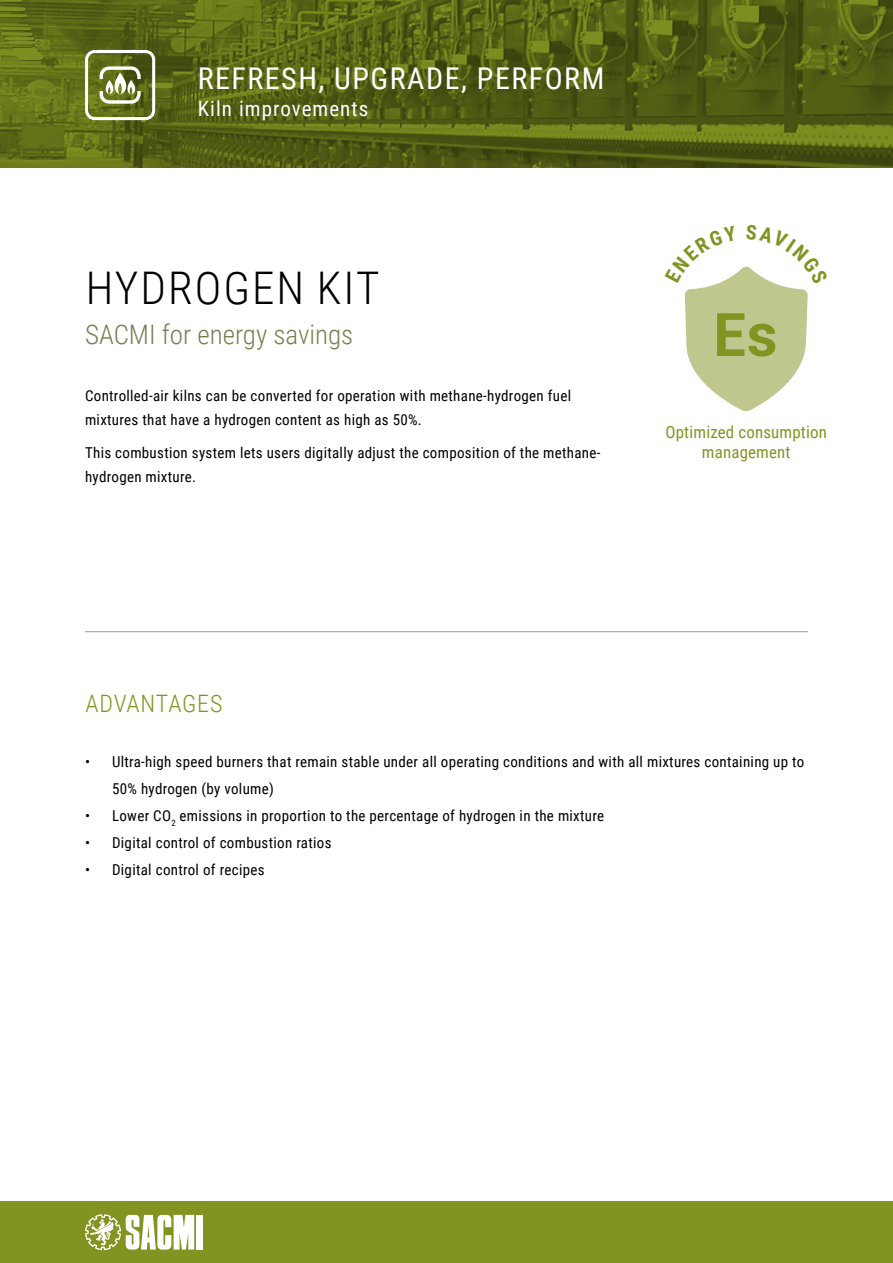
<style>
.page{position:relative;width:893px;height:1263px;background:#fff}
.page>*{position:absolute;margin:0;border:0;box-sizing:border-box;transform-origin:0 0}
.t1{font:300 45px "Roboto Condensed";letter-spacing:.045em;color:#000}
.t2{font:30px "Roboto Condensed";letter-spacing:.05em;color:#fff}
.t3{font:300 27px "Roboto Condensed";color:#75814e}
.t4{font:300 24px "Roboto Condensed";letter-spacing:.03em;color:#839321}
.t5{font:21px "Roboto Condensed";letter-spacing:.05em;color:#fff}
.t6{font:16.8px/20.2px "Roboto Condensed";letter-spacing:.01em;color:#839321;text-align:center}
.t7{font:15px/24px "Roboto Condensed";letter-spacing:.02em;color:#000}
</style>
<div class="page">
<img style="left:0;top:0;width:893px;height:168px">
<div style="left:0;top:1201px;width:893px;height:62px;background:#839321"></div>
<hr style="left:85px;top:631px;width:723px;height:1px;background:#9c9c9c">
<div style="left:196px;top:1215px;width:6px;height:34px;background:#fff"></div>
<svg style="left:85px;top:1214px;width:109px;height:36px"></svg>
<div style="left:85px;top:50px;width:70px;height:70px;border:3px solid #fff;border-radius:8px"></div>
<svg style="left:98px;top:65px;width:44px;height:40px"></svg>
<svg style="left:684px;top:266px;width:124px;height:145px"></svg>
<h2 class="t2" style="left:198px;top:58px;width:408px">REFRESH, UPGRADE, PERFORM</h2>
<h3 class="t5" style="left:198px;top:94px;width:172px">Kiln improvements</h3>
<h1 class="t1" style="left:86px;top:256px;width:295px">HYDROGEN KIT</h1>
<h3 class="t3" style="left:85px;top:316px;width:270px">SACMI for energy savings</h3>
<p class="t7" style="left:85px;top:383px;width:488px">Controlled-air kilns can be converted for operation with methane-hydrogen fuel mixtures that have a hydrogen content as high as 50%.</p>
<p class="t7" style="left:85px;top:440px;width:517px">This combustion system lets users digitally adjust the composition of the methane&shy;hydrogen mixture.</p>
<p class="t6" style="left:665px;top:421px;width:163px">Optimized consumption management</p>
<h3 class="t4" style="left:85px;top:687px;width:139px">ADVANTAGES</h3>
<p class="t7" style="left:112px;top:748px;width:694px;line-height:27px;text-indent:-27px">• Ultra-high speed burners that remain stable under all operating conditions and with all mixtures containing up to<br>50% hydrogen (by volume)</p>
<p class="t7" style="left:85px;top:803px;width:521px">• Lower CO<sub>2</sub> emissions in proportion to the percentage of hydrogen in the mixture</p>
<p class="t7" style="left:85px;top:830px;width:248px">• Digital control of combustion ratios</p>
<p class="t7" style="left:85px;top:857px;width:181px">• Digital control of recipes</p>
</div>
